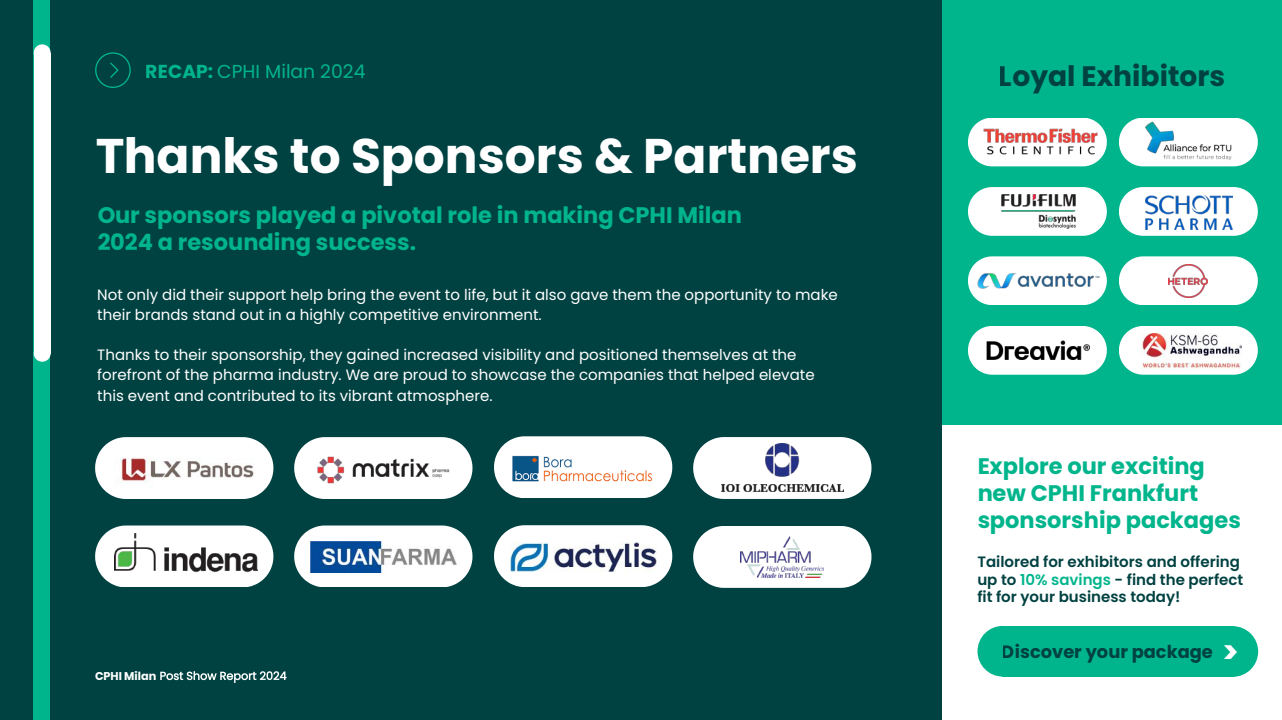
<style>
.page{position:relative;width:1282px;height:720px;background:#fff}
.page>*{position:absolute;margin:0;border:0;box-sizing:border-box;transform-origin:0 0}
.t1{font:700 48.62px "Poppins";color:#fff}
.t2{font:700 28.12px "Poppins";color:#004141}
.t3{font:700 22.5px/26.8px "Poppins";color:#00b58c}
.t4{font:18.75px "Poppins";color:#00b58c}
.t5{font:700 17.75px "Poppins";color:#004141}
.t6{font:15px/20.1px "Poppins";color:#fff}
.t7{font:600 15px/17.9px "Poppins";color:#004141}
.s1{font-weight:700}
.s2{color:#00b58c}
.s3{font-size:31.12px;color:#fff}
</style>
<div class="page">
<div style="left:0;top:0;width:1281px;height:719px;background:#004141"></div>
<hr style="left:0;top:719px;width:1281px;height:1px;background:#004141">
<div style="left:33px;top:0;width:17px;height:43px;background:#00b58c"></div>
<div style="left:33px;top:42px;width:17px;height:44px;background:#00b58c"></div>
<div style="left:33px;top:86px;width:17px;height:44px;background:#00b58c"></div>
<div style="left:33px;top:130px;width:17px;height:44px;background:#00b58c"></div>
<div style="left:33px;top:174px;width:17px;height:44px;background:#00b58c"></div>
<div style="left:33px;top:218px;width:17px;height:44px;background:#00b58c"></div>
<div style="left:33px;top:261px;width:17px;height:44px;background:#00b58c"></div>
<div style="left:33px;top:305px;width:17px;height:44px;background:#00b58c"></div>
<div style="left:33px;top:349px;width:17px;height:44px;background:#00b58c"></div>
<div style="left:33px;top:393px;width:17px;height:44px;background:#00b58c"></div>
<div style="left:33px;top:437px;width:17px;height:44px;background:#00b58c"></div>
<div style="left:33px;top:481px;width:17px;height:43px;background:#00b58c"></div>
<div style="left:33px;top:524px;width:17px;height:44px;background:#00b58c"></div>
<div style="left:33px;top:568px;width:17px;height:44px;background:#00b58c"></div>
<div style="left:33px;top:612px;width:17px;height:44px;background:#00b58c"></div>
<div style="left:33px;top:656px;width:17px;height:44px;background:#00b58c"></div>
<div style="left:33px;top:700px;width:17px;height:19px;background:#00b58c"></div>
<svg style="left:34px;top:44px;width:17px;height:9px"></svg>
<svg style="left:34px;top:353px;width:17px;height:8px"></svg>
<div style="left:34px;top:53px;width:17px;height:44px;background:#fff"></div>
<div style="left:34px;top:96px;width:17px;height:44px;background:#fff"></div>
<div style="left:34px;top:140px;width:17px;height:44px;background:#fff"></div>
<div style="left:34px;top:184px;width:17px;height:44px;background:#fff"></div>
<div style="left:34px;top:228px;width:17px;height:44px;background:#fff"></div>
<div style="left:34px;top:272px;width:17px;height:43px;background:#fff"></div>
<div style="left:34px;top:315px;width:17px;height:38px;background:#fff"></div>
<svg style="left:95px;top:52px;width:36px;height:36px"></svg>
<svg style="left:294px;top:439px;width:178px;height:58px"></svg>
<svg style="left:95px;top:527px;width:178px;height:59px"></svg>
<svg style="left:95px;top:437px;width:178px;height:62px;background:#d8e2e2"></svg>
<svg style="left:294px;top:526px;width:178px;height:61px;background:#dce5e6"></svg>
<svg style="left:494px;top:436px;width:178px;height:62px;background:#d6e0e0"></svg>
<svg style="left:494px;top:525px;width:178px;height:62px;background:#dfe7e7"></svg>
<svg style="left:693px;top:437px;width:178px;height:62px;background:#d5e0e0"></svg>
<div style="left:942px;top:0;width:339px;height:426px;background:#00b58c"></div>
<svg style="left:693px;top:526px;width:178px;height:62px;background:#e2e9e9"></svg>
<svg style="left:968px;top:256px;width:138px;height:49px;background:#e1f6f1"></svg>
<svg style="left:968px;top:118px;width:138px;height:48px;background:#e0f5f0"></svg>
<svg style="left:968px;top:187px;width:138px;height:49px;background:#def5f0"></svg>
<svg style="left:968px;top:326px;width:138px;height:49px;background:#e3f6f2"></svg>
<svg style="left:160px;top:671px;width:126px;height:12px"></svg>
<div style="left:942px;top:426px;width:339px;height:293px;background:#fff"></div>
<div style="left:1003px;top:626px;width:175px;height:51px;background:#00b58c"></div>
<hr style="left:1002px;top:626px;width:2px;height:51px;background:#00b58c">
<svg style="left:977px;top:626px;width:25px;height:51px"></svg>
<div style="left:1169px;top:626px;width:62px;height:51px;background:#00b58c"></div>
<hr style="left:1230px;top:626px;width:3px;height:51px;background:#00b58c">
<svg style="left:1233px;top:626px;width:24px;height:51px"></svg>
<svg style="left:1119px;top:256px;width:138px;height:49px;background:#e6f7f3"></svg>
<svg style="left:1119px;top:118px;width:138px;height:48px;background:#d8f3ed"></svg>
<svg style="left:1119px;top:187px;width:138px;height:49px;background:#dbf3ef"></svg>
<svg style="left:1119px;top:326px;width:138px;height:49px;background:#d7f3ec"></svg>
<img style="left:1145px;top:118px;width:85px;height:43px">
<img style="left:977px;top:272px;width:122px;height:18px">
<img style="left:508px;top:449px;width:149px;height:38px">
<img style="left:986px;top:340px;width:103px;height:20px">
<img style="left:1000px;top:193px;width:76px;height:37px">
<img style="left:1168px;top:264px;width:39px;height:33px">
<img style="left:115px;top:525px;width:142px;height:62px">
<img style="left:721px;top:444px;width:122px;height:48px">
<img style="left:1141px;top:334px;width:100px;height:34px">
<img style="left:115px;top:449px;width:142px;height:39px">
<img style="left:312px;top:437px;width:141px;height:62px">
<img style="left:740px;top:536px;width:84px;height:41px">
<img style="left:1145px;top:196px;width:86px;height:33px">
<img style="left:311px;top:542px;width:151px;height:31px">
<img style="left:983px;top:129px;width:114px;height:25px">
<img style="left:510px;top:542px;width:147px;height:29px">
<p class="t4" style="left:146px;top:58px;width:221px"><span class="s1">RECAP:</span> CPHI Milan 2024</p>
<h1 class="t1" style="left:95px;top:122px;width:764px">Thanks to Sponsors &amp; Partners</h1>
<h3 class="t3" style="left:97px;top:202px;width:646px;line-height:27.2px">Our sponsors played a pivotal role in making CPHI Milan<br>2024 a resounding success.</h3>
<p class="t6" style="left:97px;top:285px;width:742px;line-height:19.8px">Not only did their support help bring the event to life, but it also gave them the opportunity to make their brands stand out in a highly competitive environment.</p>
<p class="t6" style="left:97px;top:345px;width:718px">Thanks to their sponsorship, they gained increased visibility and positioned themselves at the forefront of the pharma industry. We are proud to showcase the companies that helped elevate this event and contributed to its vibrant atmosphere.</p>
<h2 class="t2" style="left:998px;top:57px;width:228px">Loyal Exhibitors</h2>
<h3 class="t3" style="left:977px;top:453px;width:265px">Explore our exciting new CPHI Frankfurt sponsorship packages</h3>
<p class="t7" style="left:977px;top:553px;width:267px">Tailored for exhibitors and offering up to <span class="s2">10% savings</span> - find the perfect fit for your business today!</p>
<p class="t5" style="left:1001px;top:640px;width:239px">Discover your package <span class="s3">&gt;</span></p>
</div>
